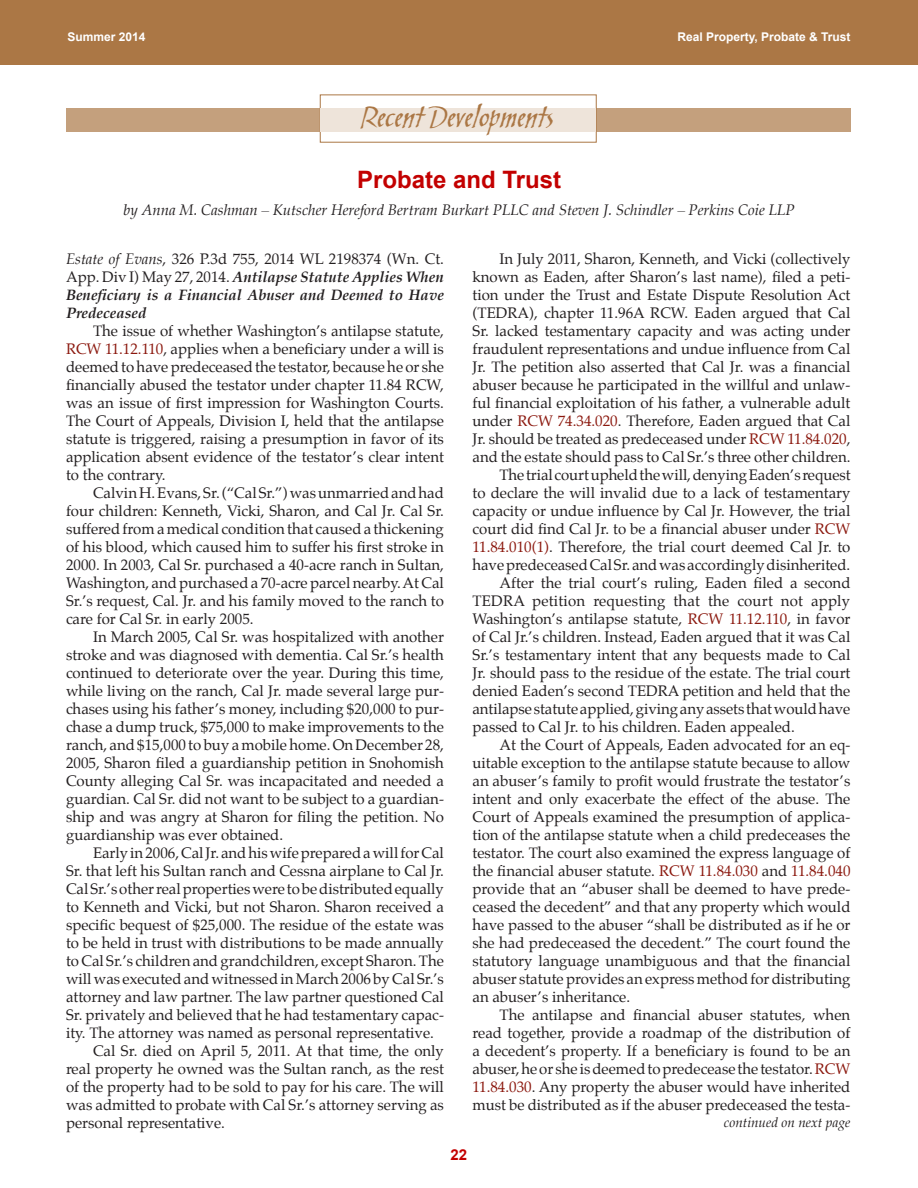
<style>
.page{position:relative;width:918px;height:1188px;background:#fff}
.page>*{position:absolute;margin:0;border:0;box-sizing:border-box;transform-origin:0 0}
.recent_developments{font:italic 30px "Skylark ITC";color:#ab7745}
.t1{font:700 24px "Arial";color:#c30000}
.body{font:15px/18px "Palatino";color:#231f20;text-align:justify}
.bodywspnoind{font:italic 700 15px/18px "Palatino";color:#231f20;text-align:justify}
.byline{font:italic 15px "Palatino";color:#231f20}
.t2{font:700 15px "Arial";color:#c30000}
.continued_on{font:italic 13.5px "Palatino";color:#231f20}
.t3{font:700 12px "Arial";color:#fff}
.s1{font-weight:400}
.s2{font-weight:400;font-style:normal}
.s3{color:#8b180e}
</style>
<div class="page">
<div style="left:0;top:0;width:918px;height:65px;background:#ab7745"></div>
<div style="left:66px;top:108px;width:784px;height:24px;background:#c4a07d"></div>
<div style="left:320px;top:95px;width:277px;height:48px;background:#fff;border:1px solid #ab7745"></div>
<div style="left:321px;top:108px;width:275px;height:24px;background:#eee4da"></div>
<p class="t3" style="left:68px;top:29px;width:80px">Summer 2014</p>
<p class="t3" style="left:677px;top:29px;width:175px">Real Property, Probate &amp; Trust</p>
<p class="recent_developments" style="left:362px;top:100px;width:194px">Recent Developments</p>
<p class="t1" style="left:357px;top:164px;width:206px">Probate and Trust</p>
<p class="byline" style="left:123px;top:198px;width:673px">by Anna M. Cashman – Kutscher Hereford Bertram Burkart PLLC and Steven J. Schindler – Perkins Coie LLP</p>
<p class="bodywspnoind" style="left:66px;top:250px;width:380px"><span class="s1">Estate of Evans</span><span class="s2">, 326 P.3d 755, 2014 WL 2198374 (Wn. Ct.<br>App. Div I) May 27, 2014.</span> Antilapse Statute Applies When Beneficiary is a Financial Abuser and Deemed to Have Predeceased</p>
<p class="body" style="left:66px;top:322px;width:380px;text-indent:27px">The issue of whether Washington’s antilapse statute, <span class="s3">RCW 11.12.110</span>, applies when a beneficiary under a will is deemed to have predeceased the testator, because he or she financially abused the testator under chapter 11.84 RCW, was an issue of first impression for Washington Courts.<br>The Court of Appeals, Division I, held that the antilapse statute is triggered, raising a presumption in favor of its application absent evidence of the testator’s clear intent to the contrary.</p>
<p class="body" style="left:66px;top:484px;width:380px;text-indent:27px">Calvin H. Evans, Sr. (“Cal Sr.”) was unmarried and had four children: Kenneth, Vicki, Sharon, and Cal Jr. Cal Sr. suffered from a medical condition that caused a thickening of his blood, which caused him to suffer his first stroke in 2000. In 2003, Cal Sr. purchased a 40-acre ranch in Sultan, Washington, and purchased a 70-acre parcel nearby. At Cal Sr.’s request, Cal. Jr. and his family moved to the ranch to care for Cal Sr. in early 2005.</p>
<p class="body" style="left:66px;top:628px;width:380px;text-indent:27px">In March 2005, Cal Sr. was hospitalized with another stroke and was diagnosed with dementia. Cal Sr.’s health continued to deteriorate over the year. During this time, while living on the ranch, Cal Jr. made several large pur&shy;chases using his father’s money, including $20,000 to pur&shy;chase a dump truck, $75,000 to make improvements to the ranch, and $15,000 to buy a mobile home. On December 28, 2005, Sharon filed a guardianship petition in Snohomish County alleging Cal Sr. was incapacitated and needed a guardian. Cal Sr. did not want to be subject to a guardian&shy;ship and was angry at Sharon for filing the petition. No guardianship was ever obtained.</p>
<p class="body" style="left:66px;top:844px;width:380px;text-indent:27px">Early in 2006, Cal Jr. and his wife prepared a will for Cal Sr. that left his Sultan ranch and Cessna airplane to Cal Jr.<br>Cal Sr.’s other real properties were to be distributed equally to Kenneth and Vicki, but not Sharon. Sharon received a specific bequest of $25,000. The residue of the estate was to be held in trust with distributions to be made annually to Cal Sr.’s children and grandchildren, except Sharon. The will was executed and witnessed in March 2006 by Cal Sr.’s attorney and law partner. The law partner questioned Cal Sr. privately and believed that he had testamentary capac&shy;ity. The attorney was named as personal representative.</p>
<p class="body" style="left:66px;top:1042px;width:380px;text-indent:27px">Cal Sr. died on April 5, 2011. At that time, the only real property he owned was the Sultan ranch, as the rest of the property had to be sold to pay for his care. The will was admitted to probate with Cal Sr.’s attorney serving as personal representative.</p>
<p class="body" style="left:472px;top:250px;width:380px;text-indent:27px">In July 2011, Sharon, Kenneth, and Vicki (collectively known as Eaden, after Sharon’s last name), filed a peti&shy;tion under the Trust and Estate Dispute Resolution Act (TEDRA), chapter 11.96A RCW. Eaden argued that Cal Sr. lacked testamentary capacity and was acting under fraudulent representations and undue influence from Cal Jr. The petition also asserted that Cal Jr. was a financial abuser because he participated in the willful and unlaw&shy;ful financial exploitation of his father, a vulnerable adult under <span class="s3">RCW 74.34.020</span>. Therefore, Eaden argued that Cal Jr. should be treated as predeceased under <span class="s3">RCW 11.84.020</span>, and the estate should pass to Cal Sr.’s three other children.</p>
<p class="body" style="left:473px;top:466px;width:380px;text-indent:27px">The trial court upheld the will, denying Eaden’s request to declare the will invalid due to a lack of testamentary capacity or undue influence by Cal Jr. However, the trial court did find Cal Jr. to be a financial abuser under <span class="s3">RCW 11.84.010(1)</span>. Therefore, the trial court deemed Cal Jr. to have predeceased Cal Sr. and was accordingly disinherited.</p>
<p class="body" style="left:473px;top:574px;width:380px;text-indent:27px">After the trial court’s ruling, Eaden filed a second TEDRA petition requesting that the court not apply Washington’s antilapse statute, <span class="s3">RCW 11.12.110</span>, in favor of Cal Jr.’s children. Instead, Eaden argued that it was Cal Sr.’s testamentary intent that any bequests made to Cal Jr. should pass to the residue of the estate. The trial court denied Eaden’s second TEDRA petition and held that the antilapse statute applied, giving any assets that would have passed to Cal Jr. to his children. Eaden appealed.</p>
<p class="body" style="left:473px;top:736px;width:380px;text-indent:27px">At the Court of Appeals, Eaden advocated for an eq&shy;uitable exception to the antilapse statute because to allow an abuser’s family to profit would frustrate the testator’s intent and only exacerbate the effect of the abuse. The Court of Appeals examined the presumption of applica&shy;tion of the antilapse statute when a child predeceases the testator. The court also examined the express language of the financial abuser statute. <span class="s3">RCW 11.84.030</span> and <span class="s3">11.84.040 </span>provide that an “abuser shall be deemed to have prede&shy;ceased the decedent” and that any property which would have passed to the abuser “shall be distributed as if he or she had predeceased the decedent.” The court found the statutory language unambiguous and that the financial abuser statute provides an express method for distributing an abuser’s inheritance.</p>
<p class="body" style="left:473px;top:1006px;width:380px;text-indent:27px">The antilapse and financial abuser statutes, when read together, provide a roadmap of the distribution of a decedent’s property. If a beneficiary is found to be an abuser, he or she is deemed to predecease the testator. <span class="s3">RCW 11.84.030</span>. Any property the abuser would have inherited must be distributed as if the abuser predeceased the testa-</p>
<p class="continued_on" style="left:724px;top:1112px;width:128px">continued on next page</p>
<p class="t2" style="left:451px;top:1145px;width:18px">22</p>
</div>
